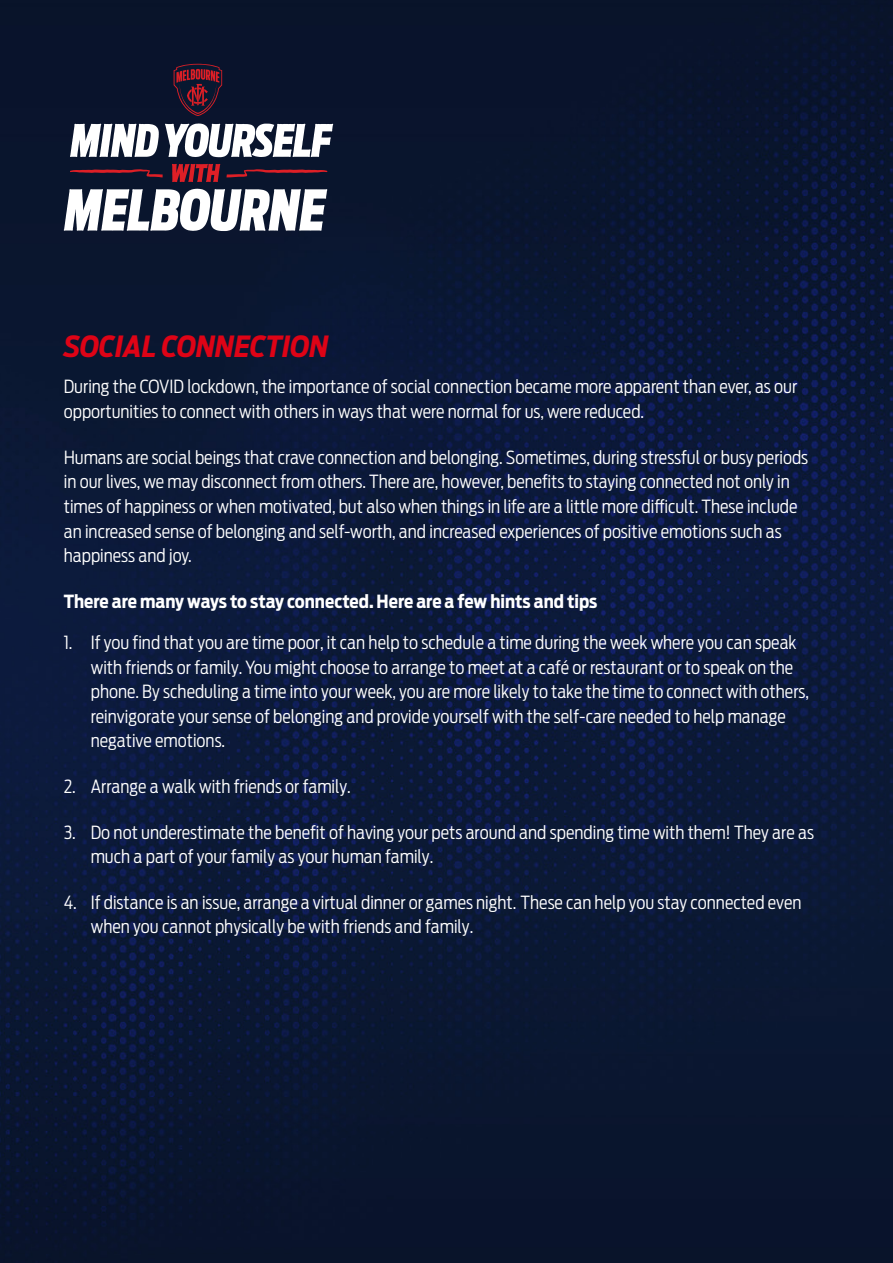
<style>
.page{position:relative;width:893px;height:1263px;background:#fff}
.page>*{position:absolute;margin:0;border:0;box-sizing:border-box;transform-origin:0 0}
.t1{font:italic 700 28.95px "Antenna Cond";color:#de0316}
.t2{font:300 18px/24.6px "Antenna Cond";color:#fff}
.t3{font:700 18px "Antenna Cond";color:#fff}
</style>
<div class="page">
<img style="left:0;top:0;width:893px;height:1263px">
<svg style="left:64px;top:189px;width:263px;height:42px"></svg>
<svg style="left:165px;top:123px;width:168px;height:34px"></svg>
<svg style="left:70px;top:124px;width:89px;height:33px"></svg>
<svg style="left:172px;top:164px;width:48px;height:18px"></svg>
<svg style="left:70px;top:169px;width:93px;height:8px"></svg>
<svg style="left:226px;top:169px;width:101px;height:8px"></svg>
<svg style="left:174px;top:64px;width:48px;height:52px"></svg>
<p class="t1" style="left:64px;top:329px;width:267px">SOCIAL CONNECTION</p>
<p class="t2" style="left:64px;top:375px;width:735px">During the COVID lockdown, the importance of social connection became more apparent than ever, as our opportunities to connect with others in ways that were normal for us, were reduced.</p>
<p class="t2" style="left:64px;top:445px;width:746px">Humans are social beings that crave connection and belonging. Sometimes, during stressful or busy periods in our lives, we may disconnect from others. There are, however, benefits to staying connected not only in times of happiness or when motivated, but also when things in life are a little more difficult. These include an increased sense of belonging and self-worth, and increased experiences of positive emotions such as happiness and joy.</p>
<p class="t3" style="left:64px;top:590px;width:535px">There are many ways to stay connected. Here are a few hints and tips</p>
<p class="t2" style="left:91px;top:630px;width:720px;text-indent:-27px">1. If you find that you are time poor, it can help to schedule a time during the week where you can speak with friends or family. You might choose to arrange to meet at a café or restaurant or to speak on the phone. By scheduling a time into your week, you are more likely to take the time to connect with others, reinvigorate your sense of belonging and provide yourself with the self-care needed to help manage negative emotions.</p>
<p class="t2" style="left:64px;top:774px;width:289px">2. Arrange a walk with friends or family.</p>
<p class="t2" style="left:91px;top:820px;width:725px;text-indent:-27px">3. Do not underestimate the benefit of having your pets around and spending time with them! They are as much a part of your family as your human family.</p>
<p class="t2" style="left:91px;top:890px;width:712px;text-indent:-27px">4. If distance is an issue, arrange a virtual dinner or games night. These can help you stay connected even when you cannot physically be with friends and family.</p>
</div>
